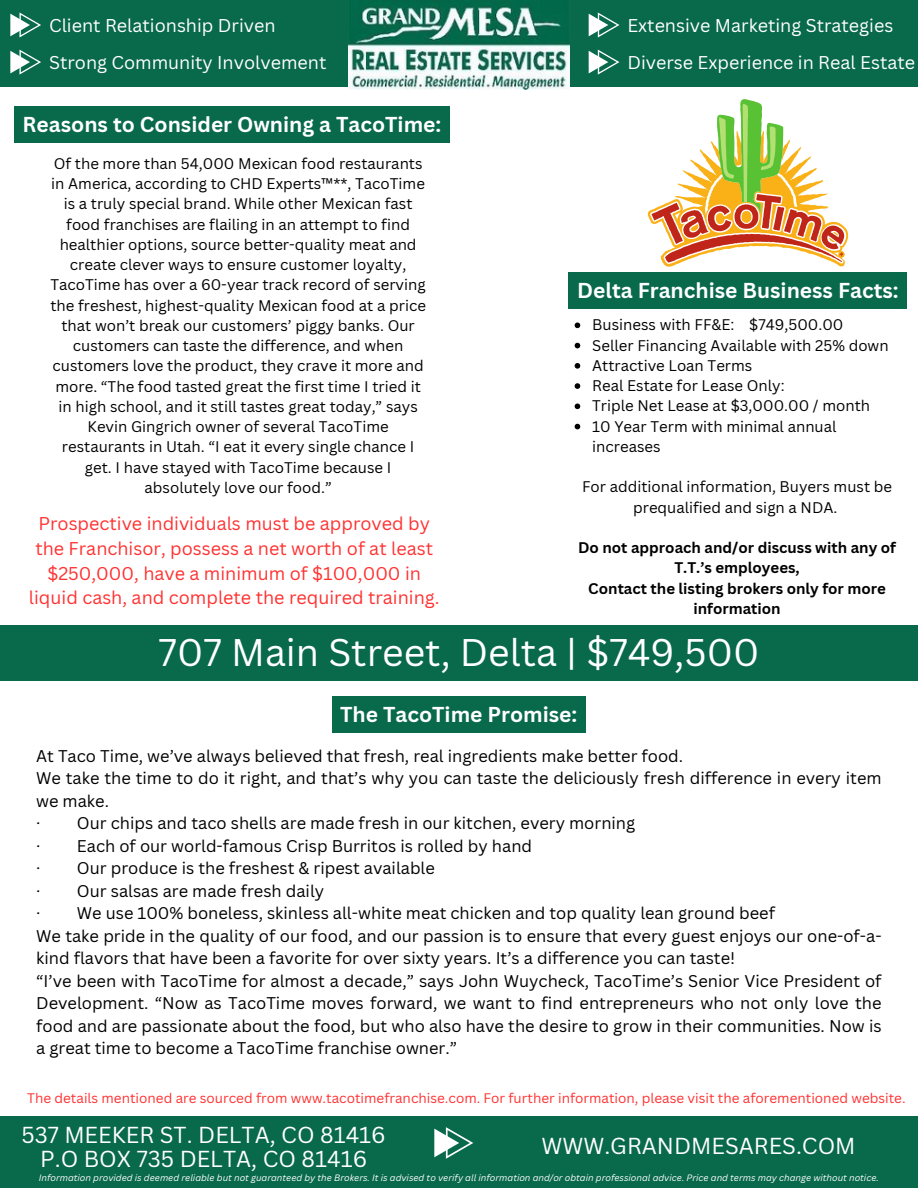
<style>
.page{position:relative;width:918px;height:1188px;background:#fff}
.page>*{position:absolute;margin:0;border:0;box-sizing:border-box;transform-origin:0 0}
.t1{font:37.5px "Canva Sans";color:#fff}
.t2{font:22.5px "Canva Sans";color:#fff}
.t3{font:700 21px "Canva Sans";color:#fff}
.t4{font:18px/24.8px "Canva Sans";color:#ff3131;text-align:center}
.t5{font:18px "Canva Sans";color:#fff}
.t6{font:16.5px/22.5px "Canva Sans";color:#000}
.t7{font:15px/20.2px "Canva Sans";color:#000;text-align:center}
.t8{font:700 15px/20.2px "Canva Sans";color:#000;text-align:center}
.t9{font:13.5px "Canva Sans";color:#ff3131}
.t10{font:italic 9px "Canva Sans";color:#fff}
</style>
<div class="page">
<div style="left:0;top:0;width:918px;height:87px;background:#08694b"></div>
<img style="left:348px;top:6px;width:222px;height:84px">
<svg style="left:10px;top:13px;width:31px;height:24px"></svg>
<svg style="left:10px;top:50px;width:31px;height:24px"></svg>
<svg style="left:589px;top:50px;width:30px;height:24px"></svg>
<svg style="left:589px;top:13px;width:30px;height:24px"></svg>
<div style="left:0;top:1116px;width:918px;height:72px;background:#08694b"></div>
<svg style="left:434px;top:1127px;width:39px;height:32px"></svg>
<div style="left:0;top:625px;width:918px;height:55px;background:#08694b"></div>
<svg style="left:648px;top:99px;width:200px;height:168px"></svg>
<div style="left:14px;top:106px;width:436px;height:37px;background:#08694b"></div>
<svg style="left:575px;top:323px;width:5px;height:5px"></svg>
<svg style="left:575px;top:343px;width:5px;height:5px"></svg>
<svg style="left:575px;top:363px;width:5px;height:6px"></svg>
<svg style="left:575px;top:383px;width:5px;height:6px"></svg>
<svg style="left:575px;top:404px;width:5px;height:5px"></svg>
<svg style="left:575px;top:424px;width:5px;height:5px"></svg>
<div style="left:332px;top:696px;width:254px;height:37px;background:#08694b"></div>
<div style="left:569px;top:272px;width:338px;height:37px;background:#08694b"></div>
<h3 class="t5" style="left:49px;top:13px;width:228px">Client Relationship Driven</h3>
<h4 class="t5" style="left:627px;top:13px;width:267px">Extensive Marketing Strategies</h4>
<h4 class="t5" style="left:49px;top:50px;width:279px">Strong Community Involvement</h4>
<p class="t5" style="left:627px;top:50px;width:289px">Diverse Experience in Real Estate</p>
<h6 class="t3" style="left:23px;top:110px;width:420px">Reasons to Consider Owning a TacoTime:</h6>
<h4 class="t7" style="left:50px;top:153px;width:377px">Of the more than 54,000 Mexican food restaurants in America, according to CHD Experts™**, TacoTime is a truly special brand. While other Mexican fast food franchises are flailing in an attempt to find healthier options, source better-quality meat and create clever ways to ensure customer loyalty, TacoTime has over a 60-year track record of serving the freshest, highest-quality Mexican food at a price that won’t break our customers’ piggy banks. Our customers can taste the difference, and when customers love the product, they crave it more and more. “The food tasted great the first time I tried it in high school, and it still tastes great today,” says Kevin Gingrich owner of several TacoTime restaurants in Utah. “I eat it every single chance I get. I have stayed with TacoTime because I absolutely love our food.”</h4>
<p class="t4" style="left:29px;top:511px;width:412px">Prospective individuals must be approved by the Franchisor, possess a net worth of at least $250,000, have a minimum of $100,000 in liquid cash, and complete the required training.</p>
<h3 class="t3" style="left:577px;top:276px;width:323px">Delta Franchise Business Facts:</h3>
<p class="t7" style="left:592px;top:314px;width:253px">Business with FF&amp;E: $749,500.00</p>
<h3 class="t7" style="left:592px;top:335px;width:298px">Seller Financing Available with 25% down</h3>
<p class="t7" style="left:592px;top:355px;width:162px">Attractive Loan Terms</p>
<p class="t7" style="left:592px;top:375px;width:194px">Real Estate for Lease Only:</p>
<p class="t7" style="left:592px;top:395px;width:279px">Triple Net Lease at $3,000.00 / month</p>
<p class="t7" style="left:592px;top:416px;width:246px;text-align:left">10 Year Term with minimal annual increases</p>
<p class="t7" style="left:582px;top:476px;width:311px">For additional information, Buyers must be prequalified and sign a NDA.</p>
<h6 class="t8" style="left:578px;top:537px;width:320px">Do not approach and/or discuss with any of<br>T.T.’s employees,</h6>
<h6 class="t8" style="left:588px;top:578px;width:299px">Contact the listing brokers only for more information</h6>
<p class="t1" style="left:159px;top:626px;width:602px">707 Main Street, Delta | $749,500</p>
<p class="t3" style="left:340px;top:700px;width:239px">The TacoTime Promise:</p>
<h1 class="t6" style="left:36px;top:744px;width:847px">At Taco Time, we’ve always believed that fresh, real ingredients make better food.<br>We take the time to do it right, and that’s why you can taste the deliciously fresh difference in every item we make.<br>· Our chips and taco shells are made fresh in our kitchen, every morning<br>· Each of our world-famous Crisp Burritos is rolled by hand<br>· Our produce is the freshest &amp; ripest available<br>· Our salsas are made fresh daily<br>· We use 100% boneless, skinless all-white meat chicken and top quality lean ground beef<br>We take pride in the quality of our food, and our passion is to ensure that every guest enjoys our one-of-a&shy;kind flavors that have been a favorite for over sixty years. It’s a difference you can taste!<br>“I’ve been with TacoTime for almost a decade,” says John Wuycheck, TacoTime’s Senior Vice President of Development. “Now as TacoTime moves forward, we want to find entrepreneurs who not only love the food and are passionate about the food, but who also have the desire to grow in their communities. Now is a great time to become a TacoTime franchise owner.”</h1>
<h5 class="t9" style="left:27px;top:1089px;width:880px">The details mentioned are sourced from www.tacotimefranchise.com. For further information, please visit the aforementioned website.</h5>
<p class="t2" style="left:21px;top:1119px;width:366px">537 MEEKER ST. DELTA, CO 81416</p>
<h4 class="t2" style="left:40px;top:1143px;width:328px">P.O BOX 735 DELTA, CO 81416</h4>
<p class="t2" style="left:541px;top:1130px;width:316px">WWW.GRANDMESARES.COM</p>
<h4 class="t10" style="left:39px;top:1171px;width:842px">Information provided is deemed reliable but not guaranteed by the Brokers. It is advised to verify all information and/or obtain professional advice. Price and terms may change without notice.</h4>
</div>
